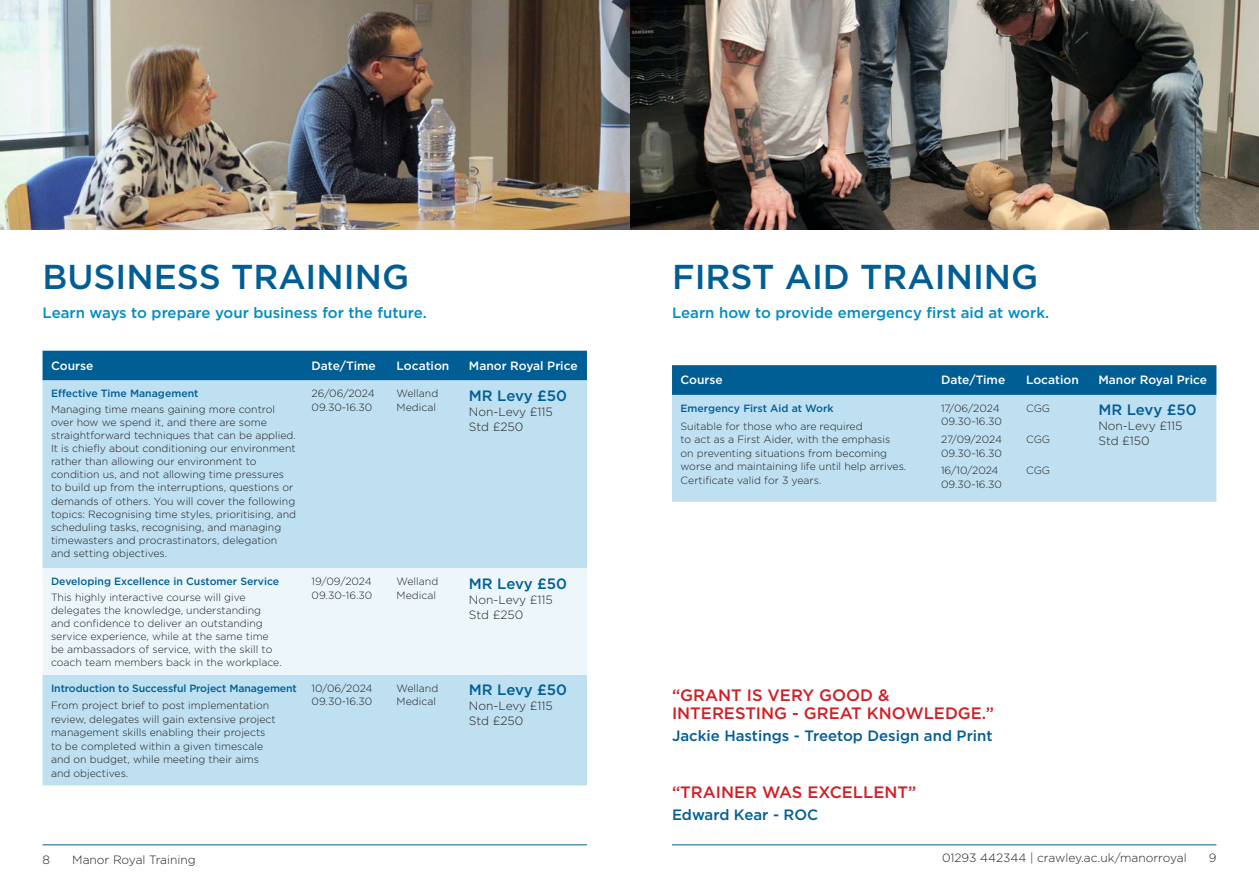
<style>
.page{position:relative;width:1259px;height:893px;background:#fff}
.page>*{position:absolute;margin:0;border:0;box-sizing:border-box;transform-origin:0 0}
.Page_-_Header{font:500 34.5px "Gotham";color:#005e94}
.Page_-_Quote{font:500 16.5px/18px "Gotham";color:#cf2026}
.Page_-_Intro_text{font:500 15px "Gotham";color:#008cc2}
.Page_-_Intro_text-2{font:500 15px "Gotham";color:#005e94}
.Table_-_Copy{font:500 15px "Gotham";letter-spacing:-.01em;color:#005e94}
.Table_-_Copy-2{font:300 12px/15px "Gotham";color:#231f20}
.Table_-_Headings{font:500 12px "Gotham";color:#fff}
.Table_-_Copy-3{font:300 10.5px/13.5px "Gotham";color:#231f20}
.Table_-_Copy-4{font:500 10.5px "Gotham";color:#005e94}
</style>
<div class="page">
<hr style="left:43px;top:844px;width:544px;height:1px;background:#005e94">
<hr style="left:672px;top:844px;width:544px;height:1px;background:#005e94">
<div style="left:672px;top:365px;width:544px;height:30px;background:#005e94"></div>
<div style="left:672px;top:395px;width:544px;height:107px;background:#bee0f0"></div>
<img style="left:629px;top:0;width:630px;height:230px">
<div style="left:43px;top:351px;width:544px;height:29px;background:#005e94"></div>
<div style="left:43px;top:380px;width:544px;height:405px;background:#bee0f0"></div>
<div style="left:43px;top:568px;width:544px;height:107px;background:#edf7fb"></div>
<img style="left:0;top:0;width:629px;height:230px">
<p class="Page_-_Header" style="left:43px;top:254px;width:368px">BUSINESS TRAINING</p>
<p class="Page_-_Intro_text" style="left:43px;top:303px;width:386px">Learn ways to prepare your business for the future.</p>
<p class="Table_-_Headings" style="left:51px;top:358px;width:44px">Course</p>
<p class="Table_-_Headings" style="left:311px;top:358px;width:66px">Date/Time</p>
<p class="Table_-_Headings" style="left:397px;top:358px;width:54px">Location</p>
<p class="Table_-_Headings" style="left:469px;top:358px;width:110px">Manor Royal Price</p>
<p class="Table_-_Copy-4" style="left:51px;top:387px;width:149px">Effective Time Management</p>
<p class="Table_-_Copy-3" style="left:51px;top:402px;width:247px">Managing time means gaining more control over how we spend it, and there are some straightforward techniques that can be applied.<br>It is chiefly about conditioning our environment rather than allowing our environment to condition us, and not allowing time pressures to build up from the interruptions, questions or demands of others. You will cover the following topics: Recognising time styles, prioritising, and scheduling tasks, recognising, and managing timewasters and procrastinators, delegation and setting objectives.</p>
<p class="Table_-_Copy-3" style="left:311px;top:387px;width:65px">26/06/2024<br>09.30-16.30</p>
<p class="Table_-_Copy-3" style="left:396px;top:387px;width:43px">Welland<br>Medical</p>
<p class="Table_-_Copy" style="left:469px;top:386px;width:100px">MR Levy £50</p>
<p class="Table_-_Copy-2" style="left:469px;top:404px;width:85px">Non-Levy £115<br>Std £250</p>
<p class="Table_-_Copy-4" style="left:51px;top:574px;width:230px">Developing Excellence in Customer Service</p>
<p class="Table_-_Copy-3" style="left:51px;top:590px;width:232px">This highly interactive course will give delegates the knowledge, understanding and confidence to deliver an outstanding service experience, while at the same time be ambassadors of service, with the skill to coach team members back in the workplace.</p>
<p class="Table_-_Copy-4" style="left:51px;top:681px;width:247px">Introduction to Successful Project Management</p>
<p class="Table_-_Copy-3" style="left:51px;top:699px;width:226px">From project brief to post implementation review, delegates will gain extensive project management skills enabling their projects to be completed within a given timescale and on budget, while meeting their aims and objectives.</p>
<p class="Table_-_Copy-3" style="left:311px;top:574px;width:62px">19/09/2024<br>09.30-16.30</p>
<p class="Table_-_Copy-3" style="left:396px;top:574px;width:43px">Welland<br>Medical</p>
<p class="Table_-_Copy" style="left:469px;top:573px;width:100px">MR Levy £50</p>
<p class="Table_-_Copy-2" style="left:469px;top:591px;width:85px">Non-Levy £115<br>Std £250</p>
<p class="Table_-_Copy-3" style="left:311px;top:681px;width:63px">10/06/2024<br>09.30-16.30</p>
<p class="Table_-_Copy-3" style="left:396px;top:681px;width:43px">Welland<br>Medical</p>
<p class="Table_-_Copy" style="left:469px;top:680px;width:100px">MR Levy £50</p>
<p class="Table_-_Copy-2" style="left:469px;top:698px;width:85px">Non-Levy £115<br>Std £250</p>
<p class="Page_-_Header" style="left:672px;top:254px;width:368px">FIRST AID TRAINING</p>
<p class="Page_-_Intro_text" style="left:672px;top:303px;width:378px">Learn how to provide emergency first aid at work.</p>
<p class="Table_-_Headings" style="left:680px;top:372px;width:44px">Course</p>
<p class="Table_-_Headings" style="left:941px;top:372px;width:66px">Date/Time</p>
<p class="Table_-_Headings" style="left:1026px;top:372px;width:54px">Location</p>
<p class="Table_-_Headings" style="left:1098px;top:372px;width:110px">Manor Royal Price</p>
<p class="Table_-_Copy-4" style="left:680px;top:401px;width:155px">Emergency First Aid at Work</p>
<p class="Table_-_Copy-3" style="left:680px;top:419px;width:227px">Suitable for those who are required<br>to act as a First Aider, with the emphasis<br>on preventing situations from becoming worse and maintaining life until help arrives.<br>Certificate valid for 3 years.</p>
<p class="Table_-_Copy-3" style="left:941px;top:401px;width:62px">17/06/2024<br>09.30-16.30</p>
<p class="Table_-_Copy-3" style="left:941px;top:432px;width:62px">27/09/2024<br>09.30-16.30</p>
<p class="Table_-_Copy-3" style="left:941px;top:464px;width:62px">16/10/2024<br>09.30-16.30</p>
<p class="Table_-_Copy-3" style="left:1026px;top:401px;width:26px">CGG</p>
<p class="Table_-_Copy-3" style="left:1026px;top:432px;width:26px">CGG</p>
<p class="Table_-_Copy-3" style="left:1026px;top:464px;width:26px">CGG</p>
<p class="Table_-_Copy" style="left:1098px;top:400px;width:100px">MR Levy £50</p>
<p class="Table_-_Copy-2" style="left:1098px;top:418px;width:85px">Non-Levy £115<br>Std £150</p>
<p class="Page_-_Quote" style="left:672px;top:686px;width:323px">“GRANT IS VERY GOOD &amp;<br>INTERESTING - GREAT KNOWLEDGE.”</p>
<p class="Page_-_Intro_text-2" style="left:672px;top:726px;width:322px">Jackie Hastings - Treetop Design and Print</p>
<p class="Page_-_Quote" style="left:672px;top:783px;width:246px">“TRAINER WAS EXCELLENT”</p>
<p class="Page_-_Intro_text-2" style="left:672px;top:805px;width:148px">Edward Kear - ROC</p>
<p class="Table_-_Copy-2" style="left:43px;top:852px;width:9px">8</p>
<p class="Table_-_Copy-2" style="left:72px;top:852px;width:125px">Manor Royal Training</p>
<p class="Table_-_Copy-2" style="left:942px;top:850px;width:246px">01293 442344 | crawley.ac.uk/manorroyal</p>
<p class="Table_-_Copy-2" style="left:1208px;top:850px;width:9px">9</p>
</div>
